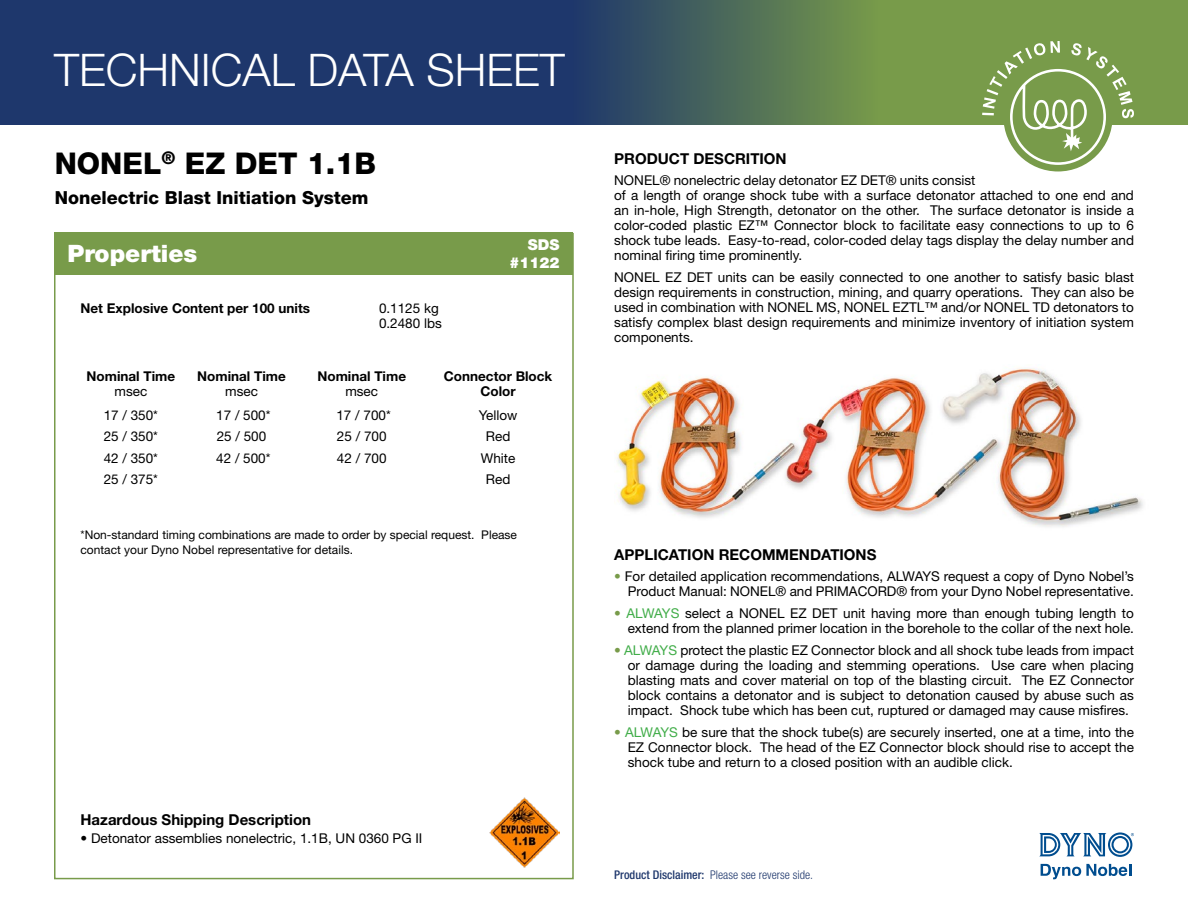
<style>
.page{position:relative;width:1188px;height:918px;background:#fff}
.page>*{position:absolute;margin:0;border:0;box-sizing:border-box;transform-origin:0 0}
.t1{font:300 45px "Helvetica Neue LT Std";color:#fff}
.t2{font:800 30px "Helvetica Neue LT Std";color:#000}
.t3{font:900 24px "Helvetica Neue LT Std";color:#fff}
.t4{font:800 18px "Helvetica Neue LT Std";color:#000}
.t5{font:700 15px "Helvetica Neue LT Std";color:#000}
.t6{font:900 15px/18px "Helvetica Neue LT Std";color:#fff;text-align:right}
.t7{font:13.5px/15px "Helvetica Neue LT Std";color:#000;text-align:justify}
.t8{font:700 13.5px/15px "Helvetica Neue LT Std";color:#000;text-align:center}
.t9{font:12px/15px "Helvetica Neue LT Std";color:#000}
.t10{font:300 condensed 12px "Helvetica Neue LT Std";color:#1e376c}
.s1{color:#789b4a}
.s2{color:#41ad49}
.s3{font-weight:500}
</style>
<div class="page">
<svg style="left:1039px;top:832px;width:95px;height:25px"></svg>
<svg style="left:1041px;top:864px;width:90px;height:15px"></svg>
<div style="left:0;top:0;width:1188px;height:124px;background:#1e376c"></div>
<svg style="left:606px;top:0;width:582px;height:124px;background:#618152"></svg>
<svg style="left:982px;top:41px;width:152px;height:130px"></svg>
<div style="left:54px;top:233px;width:519px;height:42px;background:#789b4a"></div>
<img style="left:489px;top:797px;width:71px;height:71px">
<img style="left:616px;top:368px;width:527px;height:159px">
<h1 class="t1" style="left:54px;top:43px;width:512px">TECHNICAL DATA SHEET</h1>
<h2 class="t2" style="left:55px;top:146px;width:323px">NONEL<sup>®</sup> EZ DET 1.1B</h2>
<h3 class="t4" style="left:55px;top:187px;width:315px">Nonelectric Blast Initiation System</h3>
<h3 class="t3" style="left:68px;top:240px;width:131px">Properties</h3>
<p class="t6" style="left:509px;top:236px;width:52px">SDS #1122</p>
<p class="t8" style="left:81px;top:301px;width:231px">Net Explosive Content per 100 units</p>
<p class="t7" style="left:379px;top:301px;width:64px">0.1125 kg<br>0.2480 lbs</p>
<p class="t8" style="left:87px;top:369px;width:90px">Nominal Time</p>
<p class="t7" style="left:115px;top:384px;width:34px">msec</p>
<p class="t8" style="left:197px;top:369px;width:90px">Nominal Time</p>
<p class="t7" style="left:225px;top:384px;width:34px">msec</p>
<p class="t8" style="left:317px;top:369px;width:90px">Nominal Time</p>
<p class="t7" style="left:345px;top:384px;width:34px">msec</p>
<p class="t8" style="left:444px;top:369px;width:110px">Connector Block<br>Color</p>
<p class="t7" style="left:104px;top:407px;width:56px">17 / 350*</p>
<p class="t7" style="left:216px;top:407px;width:56px">17 / 500*</p>
<p class="t7" style="left:336px;top:407px;width:56px">17 / 700*</p>
<p class="t7" style="left:479px;top:407px;width:40px">Yellow</p>
<p class="t7" style="left:104px;top:429px;width:56px">25 / 350*</p>
<p class="t7" style="left:217px;top:429px;width:51px">25 / 500</p>
<p class="t7" style="left:337px;top:429px;width:51px">25 / 700</p>
<p class="t7" style="left:486px;top:429px;width:26px">Red</p>
<p class="t7" style="left:104px;top:450px;width:56px">42 / 350*</p>
<p class="t7" style="left:216px;top:450px;width:56px">42 / 500*</p>
<p class="t7" style="left:337px;top:450px;width:51px">42 / 700</p>
<p class="t7" style="left:481px;top:450px;width:36px">White</p>
<p class="t7" style="left:104px;top:472px;width:56px">25 / 375*</p>
<p class="t7" style="left:486px;top:472px;width:26px">Red</p>
<p class="t9" style="left:81px;top:528px;width:438px">*Non-standard timing combinations are made to order by special request. Please contact your Dyno Nobel representative for details.</p>
<p class="t5" style="left:81px;top:811px;width:232px">Hazardous Shipping Description</p>
<p class="t7" style="left:81px;top:831px;width:343px">• Detonator assemblies nonelectric, 1.1B, UN 0360 PG II</p>
<p class="t5" style="left:614px;top:149px;width:174px">PRODUCT DESCRITION</p>
<p class="t7" style="left:614px;top:173px;width:521px;text-align:left">NONEL® nonelectric delay detonator EZ DET® units consist<br>of a length of orange shock tube with a surface detonator attached to one end and an in-hole, High Strength, detonator on the other. The surface detonator is inside a color-coded plastic EZ™ Connector block to facilitate easy connections to up to 6 shock tube leads. Easy-to-read, color-coded delay tags display the delay number and nominal firing time prominently.</p>
<p class="t7" style="left:614px;top:270px;width:521px">NONEL EZ DET units can be easily connected to one another to satisfy basic blast design requirements in construction, mining, and quarry operations. They can also be used in combination with NONEL MS, NONEL EZTL™ and/or NONEL TD detonators to satisfy complex blast design requirements and minimize inventory of initiation system components.</p>
<p class="t5" style="left:614px;top:545px;width:264px">APPLICATION RECOMMENDATIONS</p>
<p class="t7" style="left:614px;top:569px;width:521px;text-align:right"><span class="s1">•</span> For detailed application recommendations, ALWAYS request a copy of Dyno Nobel’s<br>Product Manual: NONEL® and PRIMACORD® from your Dyno Nobel representative.</p>
<p class="t7" style="left:614px;top:606px;width:521px;text-align:right"><span class="s1">•</span> <span class="s2">ALWAYS</span> select a NONEL EZ DET unit having more than enough tubing length to extend from the planned primer location in the borehole to the collar of the next hole.</p>
<p class="t7" style="left:628px;top:642px;width:508px;text-indent:-14px"><span class="s1">•</span> <span class="s2">ALWAYS</span> protect the plastic EZ Connector block and all shock tube leads from impact or damage during the loading and stemming operations. Use care when placing blasting mats and cover material on top of the blasting circuit. The EZ Connector block contains a detonator and is subject to detonation caused by abuse such as impact. Shock tube which has been cut, ruptured or damaged may cause misfires.</p>
<p class="t7" style="left:628px;top:724px;width:508px;text-indent:-14px"><span class="s1">•</span> <span class="s2">ALWAYS</span> be sure that the shock tube(s) are securely inserted, one at a time, into the EZ Connector block. The head of the EZ Connector block should rise to accept the shock tube and return to a closed position with an audible click.</p>
<p class="t10" style="left:614px;top:868px;width:200px"><span class="s3">Product Disclaimer:</span> Please see reverse side.</p>
</div>
